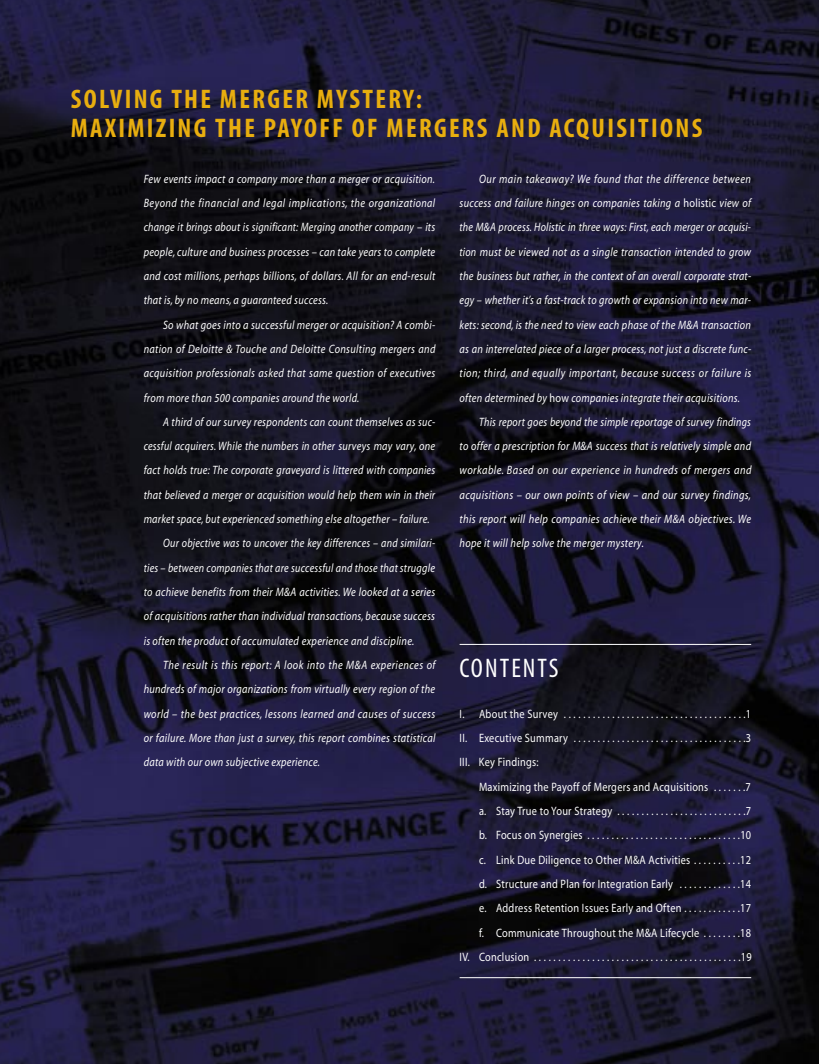
<style>
.page{position:relative;width:819px;height:1064px;background:#fff}
.page>*{position:absolute;margin:0;border:0;box-sizing:border-box;transform-origin:0 0}
.t1{font:27px/29.7px "Myriad MM 700 300";letter-spacing:.085em;color:#e8ae0f}
.t2{font:27px "Myriad MM 400 300";letter-spacing:.075em;color:#fff}
.t3{font:12.15px/24.3px "Myriad MM It 400 600";letter-spacing:.025em;color:#fff;text-align:justify;scale:.85 1}
.t4{font:12.15px/24.3px "Myriad MM 400 600";letter-spacing:.025em;color:#fff;text-align:justify;scale:.85 1}
.t5{font:12.15px "Myriad MM It 400 600";letter-spacing:.025em;color:#fff;scale:.83 1}
.t6{font:12.15px "Myriad MM It 400 600";letter-spacing:.025em;color:#fff;scale:.84 1}
.t7{font:12.15px "Myriad MM It 400 600";letter-spacing:.025em;color:#fff;scale:.86 1}
.t8{font:12.15px "Myriad MM It 400 600";letter-spacing:.045em;color:#fff;scale:.85 1}
.t9{font:12.15px "Myriad MM It 400 600";letter-spacing:.05em;color:#fff;scale:.85 1}
.t10{font:12.15px "Myriad MM It 400 600";letter-spacing:.045em;color:#fff;scale:.86 1}
.s1{font-family:"Myriad MM 400 600"}
</style>
<div class="page">
<img style="left:0;top:0;width:819px;height:1064px">
<hr style="left:460px;top:644px;width:291px;height:1px;background:#fff">
<hr style="left:460px;top:977px;width:291px;height:1px;background:#fff">
<h1 class="t1" style="left:71px;top:87px;width:633px">SOLVING THE MERGER MYSTERY:<br>MAXIMIZING THE PAYOFF OF MERGERS AND ACQUISITIONS</h1>
<p class="t8" style="left:479px;top:173px;width:322px">Our main takeaway? We found that the difference between</p>
<p class="t3" style="left:460px;top:192px;width:345px">success and failure hinges on companies taking a <span class="s1">holistic</span> view of</p>
<p class="t5" style="left:460px;top:222px;width:353px">the M&amp;A process. Holistic in three ways: First, each merger or acquisi-</p>
<p class="t5" style="left:460px;top:246px;width:353px">tion must be viewed not as a single transaction intended to grow</p>
<p class="t3" style="left:460px;top:264px;width:344px">the business but rather, in the context of an overall corporate strat-</p>
<p class="t5" style="left:460px;top:295px;width:353px">egy – whether it’s a fast-track to growth or expansion into new mar-</p>
<p class="t6" style="left:460px;top:319px;width:349px">kets: second, is the need to view each phase of the M&amp;A transaction</p>
<p class="t3" style="left:460px;top:337px;width:345px">as an interrelated piece of a larger process, not just a discrete func-</p>
<p class="t9" style="left:460px;top:367px;width:345px">tion; third, and equally important, because success or failure is</p>
<p class="t3" style="left:460px;top:386px;width:331px">often determined by <span class="s1">how</span> companies integrate their acquisitions.</p>
<p class="t5" style="left:479px;top:416px;width:329px">This report goes beyond the simple reportage of survey findings</p>
<p class="t3" style="left:460px;top:435px;width:344px">to offer a prescription for M&amp;A success that is relatively simple and</p>
<p class="t10" style="left:460px;top:465px;width:341px">workable. Based on our experience in hundreds of mergers and</p>
<p class="t7" style="left:460px;top:489px;width:341px">acquisitions – our own points of view – and our survey findings,</p>
<p class="t7" style="left:460px;top:513px;width:341px">this report will help companies achieve their M&amp;A objectives. We</p>
<p class="t3" style="left:460px;top:532px;width:218px">hope it will help solve the merger mystery.</p>
<p class="t3" style="left:144px;top:167px;width:345px">Few events impact a company more than a merger or acquisition.<br>Beyond the financial and legal implications, the organizational change it brings about is significant: Merging another company – its people, culture and business processes – can take years to complete and cost millions, perhaps billions, of dollars. All for an end-result that is, by no means, a guaranteed success.</p>
<p class="t3" style="left:144px;top:313px;width:345px;text-indent:19px">So what goes into a successful merger or acquisition? A combi&shy;nation of Deloitte &amp; Touche and Deloitte Consulting mergers and acquisition professionals asked that same question of executives from more than 500 companies around the world.</p>
<p class="t3" style="left:163px;top:410px;width:322px">A third of our survey respondents can count themselves as suc-</p>
<p class="t5" style="left:144px;top:440px;width:353px">cessful acquirers. While the numbers in other surveys may vary, one</p>
<p class="t3" style="left:144px;top:459px;width:345px">fact holds true: The corporate graveyard is littered with companies</p>
<p class="t6" style="left:144px;top:489px;width:349px">that believed a merger or acquisition would help them win in their</p>
<p class="t3" style="left:144px;top:507px;width:338px">market space, but experienced something else altogether – failure.</p>
<p class="t5" style="left:163px;top:538px;width:329px">Our objective was to uncover the key differences – and similari-</p>
<p class="t5" style="left:144px;top:562px;width:353px">ties – between companies that are successful and those that struggle</p>
<p class="t3" style="left:144px;top:580px;width:344px">to achieve benefits from their M&amp;A activities. We looked at a series</p>
<p class="t3" style="left:144px;top:605px;width:344px">of acquisitions rather than individual transactions, because success</p>
<p class="t3" style="left:144px;top:629px;width:320px">is often the product of accumulated experience and discipline.</p>
<p class="t8" style="left:163px;top:659px;width:322px">The result is this report: A look into the M&amp;A experiences of</p>
<p class="t3" style="left:144px;top:678px;width:344px">hundreds of major organizations from virtually every region of the</p>
<p class="t3" style="left:144px;top:702px;width:345px">world – the best practices, lessons learned and causes of success</p>
<p class="t3" style="left:144px;top:726px;width:345px">or failure. More than just a survey, this report combines statistical</p>
<p class="t3" style="left:144px;top:750px;width:209px">data with our own subjective experience.</p>
<h1 class="t2" style="left:460px;top:659px;width:101px">CONTENTS</h1>
<p class="t4" style="left:460px;top:702px;width:345px">I. About the Survey . . . . . . . . . . . . . . . . . . . . . . . . . . . . . . . . . . . . . .1<br>II. Executive Summary . . . . . . . . . . . . . . . . . . . . . . . . . . . . . . . . . . . .3<br>III. Key Findings:</p>
<p class="t4" style="left:460px;top:775px;width:345px;text-align:right">Maximizing the Payoff of Mergers and Acquisitions . . . . . . .7<br>a. Stay True to Your Strategy . . . . . . . . . . . . . . . . . . . . . . . . . . .7<br>b. Focus on Synergies . . . . . . . . . . . . . . . . . . . . . . . . . . . . . . . .10<br>c. Link Due Diligence to Other M&amp;A Activities . . . . . . . . . .12<br>d. Structure and Plan for Integration Early . . . . . . . . . . . . .14<br>e. Address Retention Issues Early and Often . . . . . . . . . . . .17<br>f. Communicate Throughout the M&amp;A Lifecycle . . . . . . . .18<br>IV. Conclusion . . . . . . . . . . . . . . . . . . . . . . . . . . . . . . . . . . . . . . . . . . .19</p>
</div>
